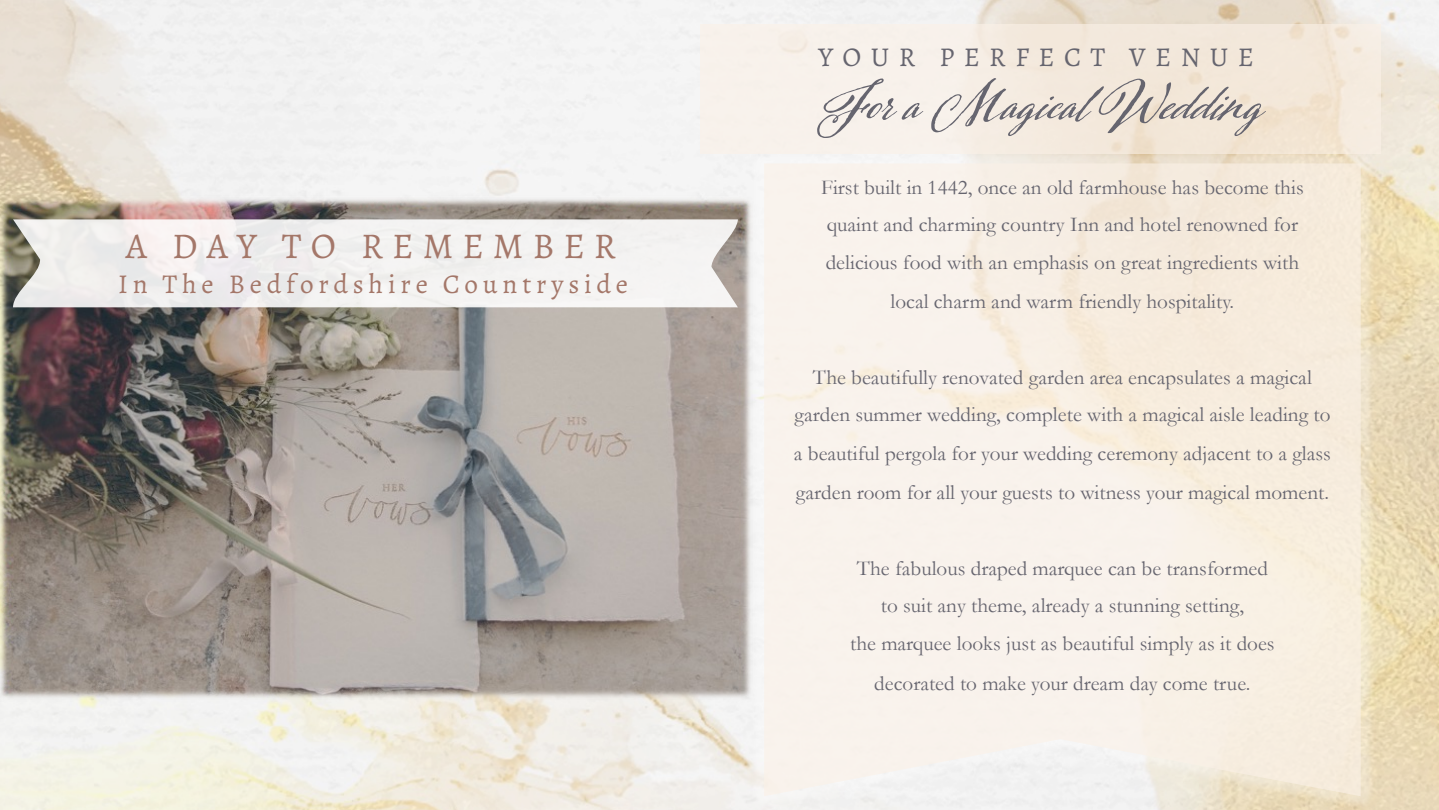
<style>
.page{position:relative;width:1439px;height:810px;background:#fff}
.page>*{position:absolute;margin:0;border:0;box-sizing:border-box;transform-origin:0 0}
.t1{font:60.38px "Adorn Coronet";color:#66656f}
.t2{font:36.23px "Alegreya";letter-spacing:.25em;color:#a47769}
.t3{font:27.12px "Alegreya";letter-spacing:.175em;color:#a47769}
.t4{font:27.12px "Alegreya";letter-spacing:.345em;color:#66656f}
.t5{font:21.18px/38.3px "Garamond";color:#66656f;text-align:center}
</style>
<div class="page">
<img style="left:0;top:0;width:1439px;height:809px">
<img style="left:746px;top:153px;width:632px;height:656px">
<svg style="left:764px;top:163px;width:596px;height:632px;background:#f7efe5"></svg>
<div style="left:701px;top:24px;width:680px;height:129px;background:#fbf1e7;opacity:.63"></div>
<img style="left:0;top:195px;width:753px;height:506px">
<svg style="left:13px;top:219px;width:725px;height:88px;fill:#f3f2f1"></svg>
<h2 class="t2" style="left:126px;top:223px;width:492px">A DAY TO REMEMBER</h2>
<p class="t3" style="left:118px;top:267px;width:511px">In The Bedfordshire Countryside</p>
<p class="t4" style="left:818px;top:39px;width:437px">YOUR PERFECT VENUE</p>
<h1 class="t1" style="left:817px;top:61px;width:449px">For a Magical Wedding</h1>
<p class="t5" style="left:821px;top:167px;width:484px">First built in 1442, once an old farmhouse has become this quaint and charming country Inn and hotel renowned for delicious food with an emphasis on great ingredients with local charm and warm friendly hospitality.</p>
<p class="t5" style="left:794px;top:357px;width:538px">The beautifully renovated garden area encapsulates a magical garden summer wedding, complete with a magical aisle leading to a beautiful pergola for your wedding ceremony adjacent to a glass garden room for all your guests to witness your magical moment.</p>
<p class="t5" style="left:850px;top:548px;width:426px">The fabulous draped marquee can be transformed to suit any theme, already a stunning setting,<br>the marquee looks just as beautiful simply as it does decorated to make your dream day come true.</p>
</div>
